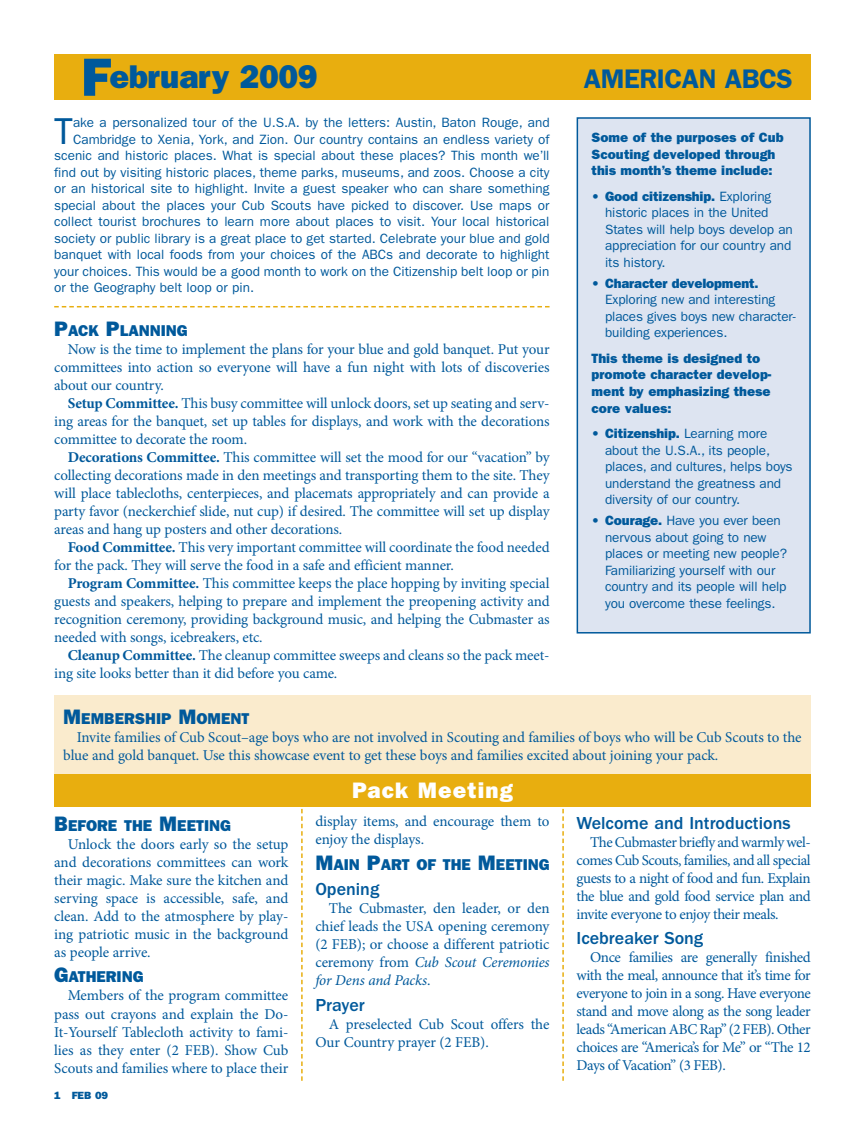
<style>
.page{position:relative;width:865px;height:1135px;background:#fff}
.page>*{position:absolute;margin:0;border:0;box-sizing:border-box;transform-origin:0 0}
.t1{font:37.5px "Franklin Gothic";color:#00599b}
.t2{font:800 33px "Franklin Gothic";letter-spacing:-.015em;color:#00599b}
.t3{font:600 27px "Franklin Gothic";letter-spacing:-.015em;color:#00599b}
.t4{font:800 22.5px "Franklin Gothic";letter-spacing:.05em;color:#fff}
.t5{font:500 18px "Franklin Gothic";color:#00599b}
.t6{font:800 15.75px "Franklin Gothic";color:#00599b}
.t7{font:15px/18px "Minion Pro";letter-spacing:-.01em;color:#00599b;text-align:justify}
.t8{font:13.5px/16.5px "Franklin Gothic";color:#00599b}
.t9{font:800 13.5px/16.5px "Franklin Gothic";color:#00599b}
.t10{font:800 10.5px "Franklin Gothic";color:#00599b;scale:1.05 1}
.s1{font-size:54px}
.s2{font-size:21px}
.s3{font-weight:700}
.s4{font-weight:800}
.s5{font-style:italic}
</style>
<div class="page">
<svg style="left:301px;top:806px;width:1px;height:274px"></svg>
<svg style="left:562px;top:806px;width:1px;height:274px"></svg>
<div style="left:54px;top:770px;width:756px;height:36px;background:#e8ae0f"></div>
<div style="left:54px;top:695px;width:756px;height:78px;background:#faebcd"></div>
<div style="left:577px;top:118px;width:232px;height:514px;background:#dde4f1"></div>
<div style="left:576px;top:117px;width:234px;height:516px;border:2px solid #00599b"></div>
<svg style="left:54px;top:306px;width:495px;height:1px"></svg>
<div style="left:54px;top:54px;width:756px;height:45px;background:#e8ae0f"></div>
<h2 class="t2" style="left:81px;top:58px;width:238px"><span class="s1">F</span>ebruary 2009</h2>
<h3 class="t3" style="left:583px;top:63px;width:210px">AMERICAN ABCS</h3>
<h1 class="t1" style="left:54px;top:110px;width:20px">T</h1>
<p class="t8" style="left:73px;top:115px;width:478px">ake a personalized tour of the U.S.A. by the letters: Austin, Baton Rouge, and</p>
<p class="t8" style="left:73px;top:131px;width:478px">Cambridge to Xenia, York, and Zion. Our country contains an endless variety of</p>
<p class="t8" style="left:54px;top:148px;width:496px">scenic and historic places. What is special about these places? This month we’ll</p>
<p class="t8" style="left:54px;top:164px;width:497px">find out by visiting historic places, theme parks, museums, and zoos. Choose a city</p>
<p class="t8" style="left:54px;top:181px;width:496px">or an historical site to highlight. Invite a guest speaker who can share something</p>
<p class="t8" style="left:54px;top:197px;width:496px">special about the places your Cub Scouts have picked to discover. Use maps or</p>
<p class="t8" style="left:54px;top:214px;width:496px">collect tourist brochures to learn more about places to visit. Your local historical</p>
<p class="t8" style="left:54px;top:230px;width:497px">society or public library is a great place to get started. Celebrate your blue and gold</p>
<p class="t8" style="left:54px;top:247px;width:496px">banquet with local foods from your choices of the ABCs and decorate to highlight</p>
<p class="t8" style="left:54px;top:263px;width:496px">your choices. This would be a good month to work on the Citizenship belt loop or pin</p>
<p class="t8" style="left:54px;top:280px;width:201px">or the Geography belt loop or pin.</p>
<p class="t6" style="left:54px;top:321px;width:135px"><span class="s2">P</span>ACK <span class="s2">P</span>LANNING</p>
<p class="t7" style="left:54px;top:340px;width:496px;text-indent:14px">Now is the time to implement the plans for your blue and gold banquet. Put your committees into action so everyone will have a fun night with lots of discoveries about our country.</p>
<p class="t7" style="left:54px;top:394px;width:497px;text-indent:14px"><span class="s3">Setup Committee.</span> This busy committee will unlock doors, set up seating and serv&shy;ing areas for the banquet, set up tables for displays, and work with the decorations committee to decorate the room.</p>
<p class="t7" style="left:54px;top:448px;width:497px;text-indent:14px"><span class="s3">Decorations Committee.</span> This committee will set the mood for our “vacation” by collecting decorations made in den meetings and transporting them to the site. They will place tablecloths, centerpieces, and placemats appropriately and can provide a party favor (neckerchief slide, nut cup) if desired. The committee will set up display areas and hang up posters and other decorations.</p>
<p class="t7" style="left:54px;top:538px;width:497px;text-indent:14px"><span class="s3">Food Committee.</span> This very important committee will coordinate the food needed for the pack. They will serve the food in a safe and efficient manner.</p>
<p class="t7" style="left:54px;top:574px;width:497px;text-indent:14px"><span class="s3">Program Committee.</span> This committee keeps the place hopping by inviting special guests and speakers, helping to prepare and implement the preopening activity and recognition ceremony, providing background music, and helping the Cubmaster as needed with songs, icebreakers, etc.</p>
<p class="t7" style="left:54px;top:646px;width:496px;text-indent:14px"><span class="s3">Cleanup Committee.</span> The cleanup committee sweeps and cleans so the pack meet&shy;ing site looks better than it did before you came.</p>
<p class="t9" style="left:591px;top:129px;width:194px">Some of the purposes of Cub<br>Scouting developed through this month’s theme include:</p>
<p class="t8" style="left:605px;top:188px;width:189px;text-indent:-14px"><span class="s4">• Good citizenship.</span> Exploring historic places in the United<br>States will help boys develop an appreciation for our country and its history.</p>
<p class="t9" style="left:591px;top:275px;width:168px">• Character development.</p>
<p class="t8" style="left:605px;top:292px;width:192px">Exploring new and interesting places gives boys new character&shy;building experiences.</p>
<p class="t9" style="left:591px;top:350px;width:181px">This theme is designed to promote character develop&shy;ment by emphasizing these core values:</p>
<p class="t8" style="left:605px;top:425px;width:189px;text-indent:-14px"><span class="s4">• Citizenship.</span> Learning more about the U.S.A., its people, places, and cultures, helps boys understand the greatness and diversity of our country.</p>
<p class="t8" style="left:605px;top:512px;width:183px;text-indent:-14px"><span class="s4">• Courage.</span> Have you ever been nervous about going to new places or meeting new people?<br>Familiarizing yourself with our country and its people will help you overcome these feelings.</p>
<p class="t6" style="left:63px;top:709px;width:188px"><span class="s2">M</span>EMBERSHIP <span class="s2">M</span>OMENT</p>
<p class="t7" style="left:63px;top:728px;width:739px;text-indent:14px">Invite families of Cub Scout–age boys who are not involved in Scouting and families of boys who will be Cub Scouts to the blue and gold banquet. Use this showcase event to get these boys and families excited about joining your pack.</p>
<p class="t6" style="left:54px;top:816px;width:178px"><span class="s2">B</span>EFORE THE <span class="s2">M</span>EETING</p>
<p class="t7" style="left:54px;top:835px;width:235px;text-indent:14px">Unlock the doors early so the setup and decorations committees can work their magic. Make sure the kitchen and serving space is accessible, safe, and clean. Add to the atmosphere by play&shy;ing patriotic music in the background as people arrive.</p>
<p class="t6" style="left:54px;top:967px;width:91px"><span class="s2">G</span>ATHERING</p>
<p class="t7" style="left:54px;top:986px;width:236px;text-indent:14px">Members of the program committee pass out crayons and explain the Do-It-Yourself Tablecloth activity to fami&shy;lies as they enter (2 FEB). Show Cub Scouts and families where to place their</p>
<p class="t10" style="left:54px;top:1088px;width:53px">1 FEB 09</p>
<h3 class="t4" style="left:352px;top:777px;width:162px">Pack Meeting</h3>
<p class="t7" style="left:315px;top:812px;width:236px">display items, and encourage them to enjoy the displays.</p>
<p class="t6" style="left:315px;top:854px;width:236px"><span class="s2">M</span>AIN <span class="s2">P</span>ART OF THE <span class="s2">M</span>EETING</p>
<p class="t5" style="left:315px;top:879px;width:65px">Opening</p>
<p class="t7" style="left:315px;top:899px;width:236px;text-indent:14px">The Cubmaster, den leader, or den chief leads the USA opening ceremony (2 FEB); or choose a different patriotic ceremony from <span class="s5">Cub Scout Ceremonies for Dens and Packs</span>.</p>
<p class="t5" style="left:315px;top:994px;width:51px">Prayer</p>
<p class="t7" style="left:315px;top:1014px;width:236px;text-indent:14px">A preselected Cub Scout offers the<br>Our Country prayer (2 FEB).</p>
<p class="t5" style="left:576px;top:812px;width:215px">Welcome and Introductions</p>
<p class="t7" style="left:576px;top:832px;width:236px;text-indent:14px">The Cubmaster briefly and warmly wel&shy;comes Cub Scouts, families, and all special guests to a night of food and fun. Explain the blue and gold food service plan and invite everyone to enjoy their meals.</p>
<p class="t5" style="left:576px;top:928px;width:128px">Icebreaker Song</p>
<p class="t7" style="left:576px;top:948px;width:236px;text-indent:14px">Once families are generally finished with the meal, announce that it’s time for everyone to join in a song. Have everyone stand and move along as the song leader leads “American ABC Rap” (2 FEB). Other choices are “America’s for Me” or “The 12<br>Days of Vacation” (3 FEB).</p>
</div>
